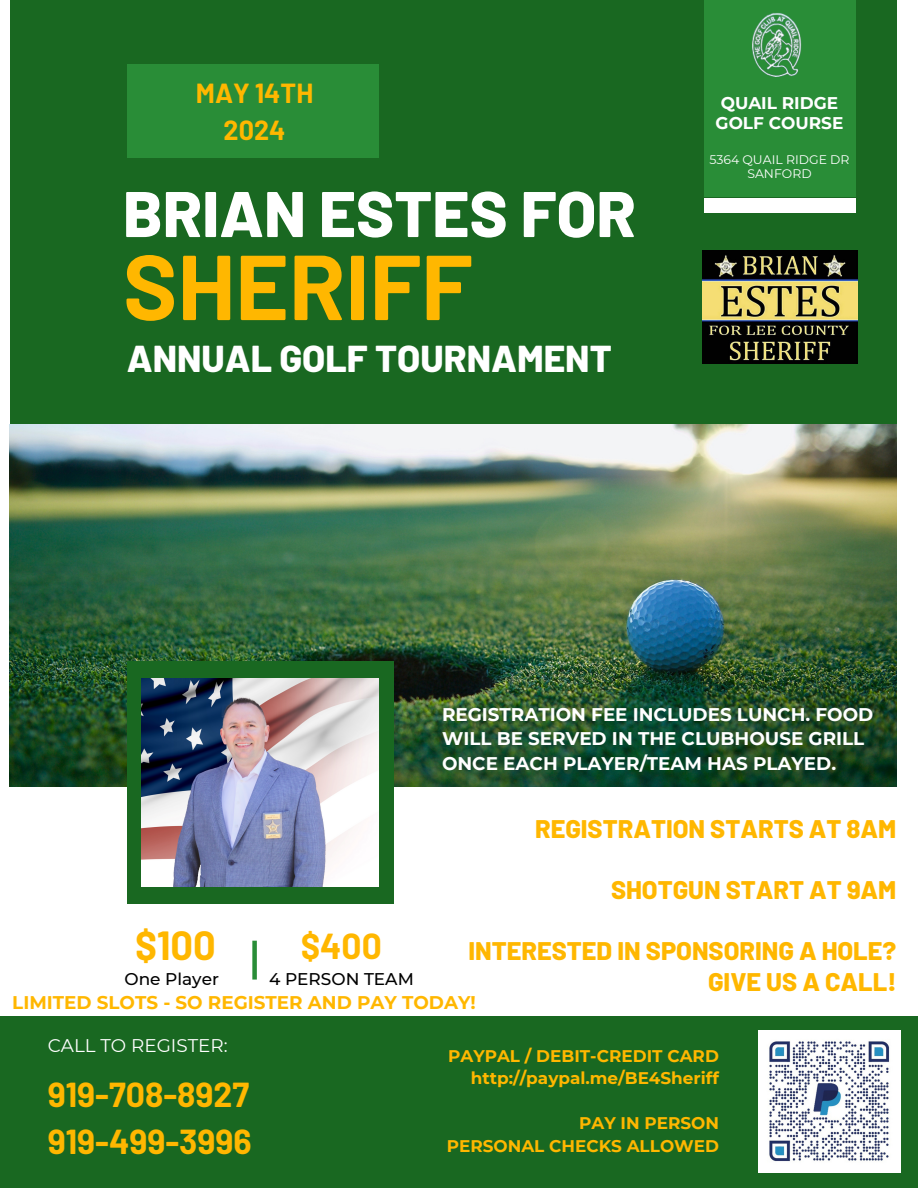
<style>
.page{position:relative;width:918px;height:1188px;background:#fff}
.page>*{position:absolute;margin:0;border:0;box-sizing:border-box;transform-origin:0 0}
.t1{font:700 91.95px "Barlow";color:#ffb700}
.t2{font:800 64.35px "Barlow";color:#fff}
.t3{font:700 39.75px "Barlow";color:#ffb700}
.t4{font:800 37.35px "Barlow";color:#fff}
.t5{font:700 35.25px "Barlow";color:#ffb700}
.t6{font:700 33.9px/46.5px "Barlow";color:#ffb700}
.t7{font:700 27px/37.2px "Barlow";color:#ffb700;text-align:center}
.t8{font:800 25.5px/30.8px "Barlow";color:#ffb700;text-align:right}
.t9{font:700 18.3px/24.8px "Montserrat";color:#fff}
.t10{font:700 18.3px "Montserrat";color:#ffb700}
.t11{font:18.3px "Montserrat";color:#fff}
.t12{font:700 16.95px/19.6px "Montserrat";color:#fff;text-align:center}
.t13{font:500 16.95px "Montserrat";color:#000}
.t14{font:700 16.8px/22.5px "Montserrat";color:#ffb700;text-align:right}
.t15{font:12.45px "Montserrat";color:#fff}
</style>
<div class="page">
<div style="left:10px;top:0;width:886px;height:428px;background:#196821"></div>
<div style="left:127px;top:64px;width:252px;height:93px;background:#298d37"></div>
<div style="left:704px;top:0;width:151px;height:197px;background:#298d37"></div>
<div style="left:704px;top:198px;width:151px;height:14px;background:#fff"></div>
<img style="left:10px;top:425px;width:886px;height:361px">
<div style="left:127px;top:661px;width:266px;height:243px;background:#196821"></div>
<img style="left:141px;top:679px;width:238px;height:208px">
<div style="left:252px;top:941px;width:5px;height:39px;background:#298d37"></div>
<div style="left:0;top:1016px;width:918px;height:172px;background:#196821"></div>
<img style="left:752px;top:13px;width:50px;height:64px">
<img style="left:703px;top:251px;width:154px;height:112px">
<img style="left:759px;top:1030px;width:141px;height:142px">
<h6 class="t7" style="left:196px;top:74px;width:119px">MAY 14TH<br>2024</h6>
<p class="t2" style="left:123px;top:173px;width:514px">BRIAN ESTES FOR</p>
<h3 class="t1" style="left:123px;top:228px;width:351px">SHERIFF</h3>
<p class="t4" style="left:127px;top:335px;width:486px">ANNUAL GOLF TOURNAMENT</p>
<p class="t12" style="left:716px;top:93px;width:129px">QUAIL RIDGE<br>GOLF COURSE</p>
<p class="t15" style="left:709px;top:152px;width:142px">5364 QUAIL RIDGE DR</p>
<p class="t15" style="left:747px;top:166px;width:66px">SANFORD</p>
<h6 class="t9" style="left:442px;top:702px;width:433px">REGISTRATION FEE INCLUDES LUNCH. FOOD<br>WILL BE SERVED IN THE CLUBHOUSE GRILL<br>ONCE EACH PLAYER/TEAM HAS PLAYED.</h6>
<h6 class="t8" style="left:535px;top:812px;width:363px">REGISTRATION STARTS AT 8AM</h6>
<h5 class="t8" style="left:611px;top:873px;width:287px">SHOTGUN START AT 9AM</h5>
<h5 class="t3" style="left:135px;top:920px;width:82px">$100</h5>
<h3 class="t13" style="left:125px;top:969px;width:96px">One Player</h3>
<h4 class="t5" style="left:301px;top:924px;width:83px">$400</h4>
<p class="t13" style="left:269px;top:969px;width:146px">4 PERSON TEAM</p>
<h6 class="t10" style="left:12px;top:992px;width:465px">LIMITED SLOTS - SO REGISTER AND PAY TODAY!</h6>
<h5 class="t8" style="left:469px;top:935px;width:429px">INTERESTED IN SPONSORING A HOLE?<br>GIVE US A CALL!</h5>
<p class="t11" style="left:48px;top:1034px;width:181px">CALL TO REGISTER:</p>
<h4 class="t6" style="left:48px;top:1070px;width:206px">919-708-8927<br>919-499-3996</h4>
<p class="t14" style="left:448px;top:1045px;width:272px">PAYPAL / DEBIT-CREDIT CARD</p>
<h6 class="t14" style="left:471px;top:1067px;width:250px">http://paypal.me/BE4Sheriff</h6>
<p class="t14" style="left:447px;top:1112px;width:274px">PAY IN PERSON<br>PERSONAL CHECKS ALLOWED</p>
</div>
